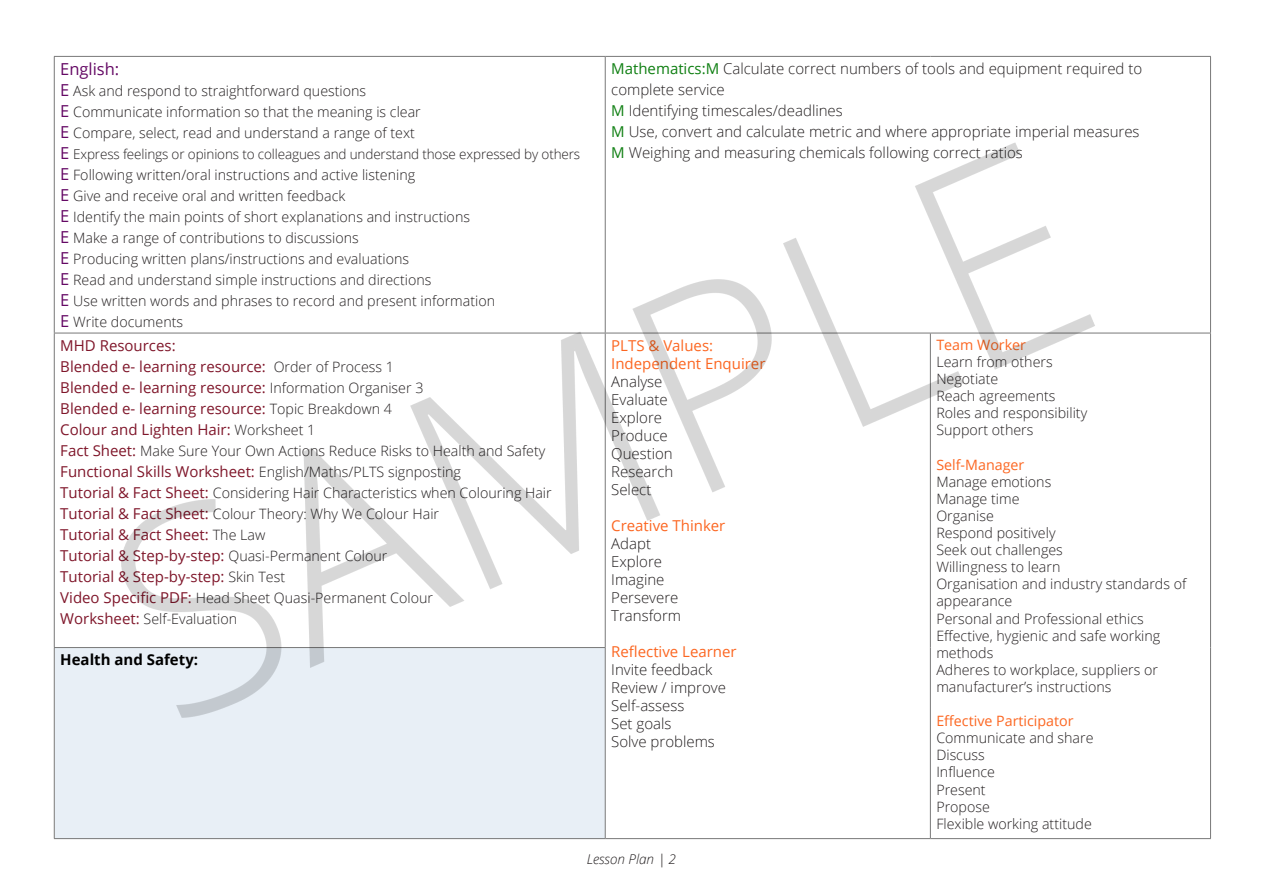
<style>
.page{position:relative;width:1263px;height:893px;background:#fff}
.page>*{position:absolute;margin:0;border:0;box-sizing:border-box;transform-origin:0 0}
.t1{font:16.5px "Open Sans";color:#650965}
.t2{font:300 15px/21px "Open Sans";color:#231f20}
.t3{font:15px "Open Sans";color:#7f162a}
.t4{font:15px "Open Sans";color:#fc6621}
.t5{font:700 15px "Open Sans";color:#000}
.t6{font:300 14.25px/17.1px "Open Sans";color:#231f20}
.t7{font:14.25px "Open Sans";color:#fc6621}
.t8{font:300 13.5px "Open Sans";letter-spacing:-.01em;color:#231f20}
.t9{font:italic 300 13.5px "Open Sans";color:#231f20}
.s1{font-weight:400;font-size:16.5px;color:#650965}
.s2{font-weight:300;font-size:14.25px;color:#231f20}
.s3{font-weight:400;font-size:15px;color:#7f162a}
.s4{font-weight:400;color:#0f7f12}
</style>
<div class="page">
<img style="left:53px;top:55px;width:1158px;height:785px">
<p class="t1" style="left:60px;top:58px;width:61px">English:</p>
<p class="t6" style="left:60px;top:82px;width:307px"><span class="s1">E</span> Ask and respond to straightforward questions</p>
<p class="t6" style="left:60px;top:103px;width:362px"><span class="s1">E</span> Communicate information so that the meaning is clear</p>
<p class="t6" style="left:60px;top:124px;width:356px"><span class="s1">E</span> Compare, select, read and understand a range of text</p>
<p class="t8" style="left:60px;top:145px;width:521px"><span class="s1">E</span> Express feelings or opinions to colleagues and understand those expressed by others</p>
<p class="t6" style="left:60px;top:166px;width:356px"><span class="s1">E</span> Following written/oral instructions and active listening</p>
<p class="t6" style="left:60px;top:187px;width:287px"><span class="s1">E</span> Give and receive oral and written feedback</p>
<p class="t6" style="left:60px;top:208px;width:411px"><span class="s1">E</span> Identify the main points of short explanations and instructions</p>
<p class="t6" style="left:60px;top:229px;width:300px"><span class="s1">E</span> Make a range of contributions to discussions</p>
<p class="t6" style="left:60px;top:250px;width:350px"><span class="s1">E</span> Producing written plans/instructions and evaluations</p>
<p class="t6" style="left:60px;top:271px;width:373px"><span class="s1">E</span> Read and understand simple instructions and directions</p>
<p class="t6" style="left:60px;top:292px;width:436px"><span class="s1">E</span> Use written words and phrases to record and present information</p>
<p class="t6" style="left:60px;top:313px;width:124px"><span class="s1">E</span> Write documents</p>
<p class="t3" style="left:60px;top:335px;width:117px">MHD Resources:</p>
<p class="t3" style="left:60px;top:356px;width:335px">Blended e- learning resource: <span class="s2">Order of Process 1</span></p>
<p class="t3" style="left:60px;top:377px;width:365px">Blended e- learning resource: <span class="s2">Information Organiser 3</span></p>
<p class="t3" style="left:60px;top:398px;width:333px">Blended e- learning resource: <span class="s2">Topic Breakdown 4</span></p>
<p class="t3" style="left:60px;top:419px;width:257px">Colour and Lighten Hair: <span class="s2">Worksheet 1</span></p>
<p class="t6" style="left:60px;top:441px;width:487px"><span class="s3">Fact Sheet:</span> Make Sure Your Own Actions Reduce Risks to Health and Safety</p>
<p class="t6" style="left:60px;top:462px;width:402px"><span class="s3">Functional Skills Worksheet:</span> English/Maths/PLTS signposting</p>
<p class="t6" style="left:60px;top:483px;width:493px"><span class="s3">Tutorial &amp; Fact Sheet:</span> Considering Hair Characteristics when Colouring Hair</p>
<p class="t6" style="left:60px;top:504px;width:380px"><span class="s3">Tutorial &amp; Fact Sheet:</span> Colour Theory: Why We Colour Hair</p>
<p class="t3" style="left:60px;top:524px;width:207px">Tutorial &amp; Fact Sheet: <span class="s2">The Law</span></p>
<p class="t3" style="left:60px;top:545px;width:329px">Tutorial &amp; Step-by-step: <span class="s2">Quasi-Permanent Colour</span></p>
<p class="t3" style="left:60px;top:566px;width:226px">Tutorial &amp; Step-by-step: <span class="s2">Skin Test</span></p>
<p class="t6" style="left:60px;top:588px;width:374px"><span class="s3">Video Specific PDF:</span> Head Sheet Quasi-Permanent Colour</p>
<p class="t6" style="left:60px;top:609px;width:178px"><span class="s3">Worksheet:</span> Self-Evaluation</p>
<p class="t5" style="left:60px;top:649px;width:139px">Health and Safety:</p>
<p class="t2" style="left:611px;top:58px;width:532px"><span class="s4">Mathematics:M</span> Calculate correct numbers of tools and equipment required to complete service</p>
<p class="t2" style="left:611px;top:100px;width:233px"><span class="s4">M</span> Identifying timescales/deadlines</p>
<p class="t2" style="left:611px;top:121px;width:530px"><span class="s4">M</span> Use, convert and calculate metric and where appropriate imperial measures</p>
<p class="t2" style="left:611px;top:142px;width:413px"><span class="s4">M</span> Weighing and measuring chemicals following correct ratios</p>
<p class="t4" style="left:611px;top:335px;width:103px">PLTS &amp; Values:</p>
<p class="t4" style="left:611px;top:353px;width:156px">Independent Enquirer</p>
<p class="t2" style="left:611px;top:370px;width:53px">Analyse</p>
<p class="t2" style="left:611px;top:388px;width:58px">Evaluate</p>
<p class="t2" style="left:611px;top:406px;width:52px">Explore</p>
<p class="t2" style="left:611px;top:424px;width:58px">Produce</p>
<p class="t2" style="left:611px;top:442px;width:63px">Question</p>
<p class="t2" style="left:611px;top:460px;width:64px">Research</p>
<p class="t2" style="left:611px;top:478px;width:42px">Select</p>
<p class="t4" style="left:611px;top:515px;width:116px">Creative Thinker</p>
<p class="t2" style="left:611px;top:532px;width:41px">Adapt</p>
<p class="t2" style="left:611px;top:550px;width:52px">Explore</p>
<p class="t2" style="left:611px;top:568px;width:55px">Imagine</p>
<p class="t2" style="left:611px;top:586px;width:69px">Persevere</p>
<p class="t2" style="left:611px;top:604px;width:71px">Transform</p>
<p class="t4" style="left:611px;top:641px;width:127px">Reflective Learner</p>
<p class="t2" style="left:611px;top:658px;width:103px">Invite feedback</p>
<p class="t2" style="left:611px;top:676px;width:116px">Review / improve</p>
<p class="t2" style="left:611px;top:694px;width:75px">Self-assess</p>
<p class="t2" style="left:611px;top:712px;width:62px">Set goals</p>
<p class="t2" style="left:611px;top:730px;width:105px">Solve problems</p>
<p class="t7" style="left:936px;top:335px;width:91px">Team Worker</p>
<p class="t6" style="left:936px;top:353px;width:118px">Learn from others</p>
<p class="t6" style="left:936px;top:370px;width:64px">Negotiate</p>
<p class="t6" style="left:936px;top:387px;width:121px">Reach agreements</p>
<p class="t6" style="left:936px;top:404px;width:152px">Roles and responsibility</p>
<p class="t6" style="left:936px;top:421px;width:99px">Support others</p>
<p class="t7" style="left:936px;top:455px;width:89px">Self-Manager</p>
<p class="t6" style="left:936px;top:473px;width:116px">Manage emotions</p>
<p class="t6" style="left:936px;top:490px;width:85px">Manage time</p>
<p class="t6" style="left:936px;top:507px;width:59px">Organise</p>
<p class="t6" style="left:936px;top:524px;width:121px">Respond positively</p>
<p class="t6" style="left:936px;top:541px;width:128px">Seek out challenges</p>
<p class="t6" style="left:936px;top:558px;width:126px">Willingness to learn</p>
<p class="t6" style="left:936px;top:575px;width:251px">Organisation and industry standards of appearance</p>
<p class="t6" style="left:936px;top:609px;width:209px">Personal and Professional ethics</p>
<p class="t6" style="left:936px;top:627px;width:225px">Effective, hygienic and safe working methods</p>
<p class="t6" style="left:936px;top:661px;width:223px">Adheres to workplace, suppliers or manufacturer’s instructions</p>
<p class="t7" style="left:936px;top:711px;width:139px">Effective Participator</p>
<p class="t6" style="left:936px;top:729px;width:159px">Communicate and share</p>
<p class="t6" style="left:936px;top:746px;width:50px">Discuss</p>
<p class="t6" style="left:936px;top:763px;width:60px">Influence</p>
<p class="t6" style="left:936px;top:780px;width:51px">Present</p>
<p class="t6" style="left:936px;top:798px;width:55px">Propose</p>
<p class="t6" style="left:936px;top:815px;width:157px">Flexible working attitude</p>
<p class="t9" style="left:587px;top:849px;width:91px">Lesson Plan | 2</p>
</div>
